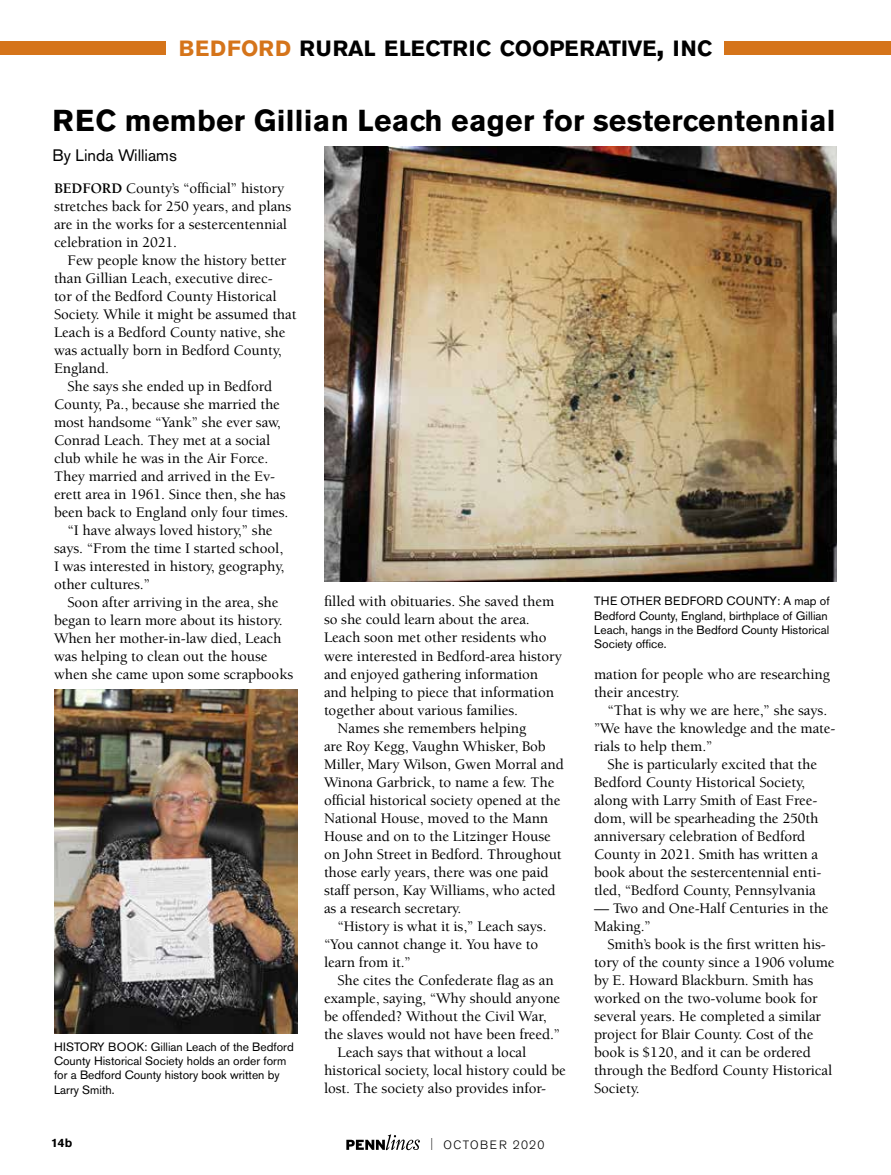
<style>
.page{position:relative;width:891px;height:1175px;background:#fff}
.page>*{position:absolute;margin:0;border:0;box-sizing:border-box;transform-origin:0 0}
.t1{font:700 30px "Akzidenz Grotesk BE";letter-spacing:.01em;color:#000}
.t2{font:700 21.9px "Akzidenz Grotesk BE";color:#000}
.t3{font:16.5px "Akzidenz Grotesk BE";color:#000}
.t4{font:500 15px/18px "Berkeley Std";letter-spacing:-.005em;color:#000}
.t5{font:12px/14.4px "Akzidenz Grotesk BE";color:#000}
.t6{font:300 12px "Akzidenz Grotesk BE";letter-spacing:.11em;color:#000}
.t7{font:700 12px "Akzidenz Grotesk BE";color:#000}
.s1{color:#d5741a}
.s2{font-size:31.2px}
.s3{font-weight:700}
.s4{font-stretch:condensed}
</style>
<div class="page">
<svg style="left:346px;top:1134px;width:74px;height:16px"></svg>
<div style="left:725px;top:41px;width:166px;height:13px;background:#d5741a"></div>
<div style="left:0;top:41px;width:166px;height:13px;background:#d5741a"></div>
<img style="left:54px;top:689px;width:243px;height:344px">
<img style="left:324px;top:147px;width:513px;height:435px">
<h2 class="t2" style="left:179px;top:35px;width:535px"><span class="s1">BEDFORD</span> RURAL ELECTRIC COOPERATIVE<span class="s2">,</span> INC</h2>
<h1 class="t1" style="left:52px;top:103px;width:785px">REC member Gillian Leach eager for sestercentennial</h1>
<p class="t3" style="left:52px;top:145px;width:126px">By Linda Williams</p>
<p class="t4" style="left:54px;top:179px;width:239px"><span class="s3">BEDFORD</span> County’s “official” history stretches back for 250 years, and plans are in the works for a sestercentennial celebration in 2021.</p>
<p class="t4" style="left:68px;top:251px;width:220px">Few people know the history better</p>
<p class="t4" style="left:54px;top:269px;width:220px">than Gillian Leach, executive direc-</p>
<p class="t4" style="left:54px;top:287px;width:224px">tor of the Bedford County Historical</p>
<p class="t4" style="left:54px;top:305px;width:244px">Society. While it might be assumed that</p>
<p class="t4" style="left:54px;top:323px;width:233px">Leach is a Bedford County native, she</p>
<p class="t4" style="left:54px;top:341px;width:229px">was actually born in Bedford County,</p>
<p class="t4" style="left:54px;top:359px;width:57px">England.</p>
<p class="t4" style="left:68px;top:377px;width:206px">She says she ended up in Bedford</p>
<p class="t4" style="left:54px;top:395px;width:227px">County, Pa., because she married the</p>
<p class="t4" style="left:54px;top:413px;width:228px">most handsome “Yank” she ever saw,</p>
<p class="t4" style="left:54px;top:431px;width:218px">Conrad Leach. They met at a social</p>
<p class="t4" style="left:54px;top:449px;width:216px">club while he was in the Air Force.</p>
<p class="t4" style="left:54px;top:467px;width:223px">They married and arrived in the Ev-</p>
<p class="t4" style="left:54px;top:485px;width:233px">erett area in 1961. Since then, she has</p>
<p class="t4" style="left:54px;top:503px;width:236px">been back to England only four times.</p>
<p class="t4" style="left:68px;top:521px;width:207px">“I have always loved history,” she</p>
<p class="t4" style="left:54px;top:539px;width:231px">says. “From the time I started school,</p>
<p class="t4" style="left:54px;top:557px;width:232px">I was interested in history, geography,</p>
<p class="t4" style="left:54px;top:575px;width:98px">other cultures.”</p>
<p class="t4" style="left:68px;top:593px;width:212px">Soon after arriving in the area, she</p>
<p class="t4" style="left:54px;top:611px;width:230px">began to learn more about its history.</p>
<p class="t4" style="left:54px;top:629px;width:229px">When her mother-in-law died, Leach</p>
<p class="t4" style="left:54px;top:647px;width:215px">was helping to clean out the house</p>
<p class="t4" style="left:54px;top:665px;width:241px">when she came upon some scrapbooks</p>
<p class="t5" style="left:54px;top:1039px;width:241px">HISTORY BOOK: Gillian Leach of the Bedford County Historical Society holds an order form for a Bedford County history book written by Larry Smith.</p>
<p class="t4" style="left:324px;top:593px;width:232px">filled with obituaries. She saved them</p>
<p class="t4" style="left:324px;top:611px;width:207px">so she could learn about the area.</p>
<p class="t4" style="left:324px;top:629px;width:224px">Leach soon met other residents who</p>
<p class="t4" style="left:324px;top:647px;width:240px">were interested in Bedford-area history</p>
<p class="t4" style="left:324px;top:665px;width:216px">and enjoyed gathering information</p>
<p class="t4" style="left:324px;top:683px;width:232px">and helping to piece that information</p>
<p class="t4" style="left:324px;top:701px;width:196px">together about various families.</p>
<p class="t4" style="left:338px;top:719px;width:190px">Names she remembers helping</p>
<p class="t4" style="left:324px;top:737px;width:223px">are Roy Kegg, Vaughn Whisker, Bob</p>
<p class="t4" style="left:324px;top:755px;width:241px">Miller, Mary Wilson, Gwen Morral and</p>
<p class="t4" style="left:324px;top:773px;width:232px">Winona Garbrick, to name a few. The</p>
<p class="t4" style="left:324px;top:791px;width:238px">official historical society opened at the</p>
<p class="t4" style="left:324px;top:809px;width:226px">National House, moved to the Mann</p>
<p class="t4" style="left:324px;top:827px;width:228px">House and on to the Litzinger House</p>
<p class="t4" style="left:324px;top:845px;width:239px">on John Street in Bedford. Throughout</p>
<p class="t4" style="left:324px;top:863px;width:226px">those early years, there was one paid</p>
<p class="t4" style="left:324px;top:881px;width:233px">staff person, Kay Williams, who acted</p>
<p class="t4" style="left:324px;top:899px;width:139px">as a research secretary.</p>
<p class="t4" style="left:338px;top:917px;width:211px">“History is what it is,” Leach says.</p>
<p class="t4" style="left:324px;top:935px;width:216px">“You cannot change it. You have to</p>
<p class="t4" style="left:324px;top:953px;width:88px">learn from it.”</p>
<p class="t4" style="left:338px;top:971px;width:218px">She cites the Confederate flag as an</p>
<p class="t4" style="left:324px;top:989px;width:238px">example, saying, “Why should anyone</p>
<p class="t4" style="left:324px;top:1007px;width:224px">be offended? Without the Civil War,</p>
<p class="t4" style="left:324px;top:1025px;width:238px">the slaves would not have been freed.”</p>
<p class="t4" style="left:338px;top:1043px;width:190px">Leach says that without a local</p>
<p class="t4" style="left:324px;top:1061px;width:243px">historical society, local history could be</p>
<p class="t4" style="left:324px;top:1079px;width:224px">lost. The society also provides infor-</p>
<p class="t7" style="left:51px;top:1136px;width:22px">14b</p>
<p class="t6" style="left:430px;top:1137px;width:116px"><span class="s4">|</span> OCTOBER 2020</p>
<p class="t5" style="left:594px;top:594px;width:237px">THE OTHER BEDFORD COUNTY: A map of Bedford County, England, birthplace of Gillian Leach, hangs in the Bedford County Historical Society office.</p>
<p class="t4" style="left:594px;top:665px;width:238px">mation for people who are researching their ancestry.</p>
<p class="t4" style="left:594px;top:701px;width:243px;text-indent:14px">“That is why we are here,” she says. ”We have the knowledge and the mate&shy;rials to help them.”</p>
<p class="t4" style="left:594px;top:755px;width:229px;text-indent:14px">She is particularly excited that the Bedford County Historical Society, along with Larry Smith of East Free&shy;dom, will be spearheading the 250th anniversary celebration of Bedford County in 2021. Smith has written a book about the sestercentennial enti&shy;tled, “Bedford County, Pennsylvania</p>
<p class="t4" style="left:594px;top:899px;width:236px">— Two and One-Half Centuries in the<br>Making.”</p>
<p class="t4" style="left:594px;top:935px;width:242px;text-indent:14px">Smith’s book is the first written his&shy;tory of the county since a 1906 volume by E. Howard Blackburn. Smith has worked on the two-volume book for several years. He completed a similar project for Blair County. Cost of the book is $120, and it can be ordered through the Bedford County Historical<br>Society.</p>
</div>
